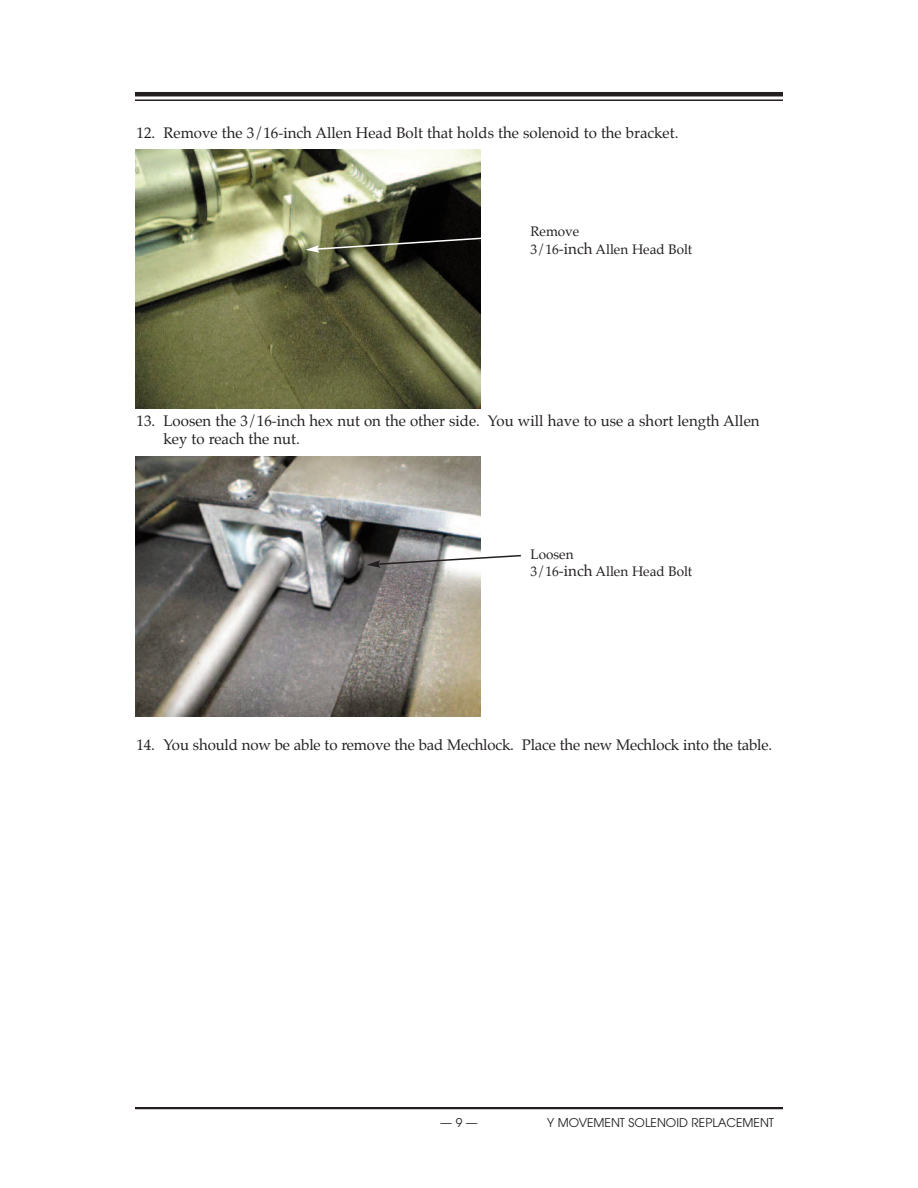
<style>
.page{position:relative;width:918px;height:1188px;background:#fff}
.page>*{position:absolute;margin:0;border:0;box-sizing:border-box;transform-origin:0 0}
.t1{font:15px/18px "Palatino";color:#231f20}
.t2{font:13.5px/17.5px "Palatino";color:#231f20}
.t3{font:12px "Avant Garde";color:#231f20}
.s1{font-size:15px}
</style>
<div class="page">
<hr style="left:135px;top:92px;width:648px;height:4px;background:#231f20">
<hr style="left:135px;top:99px;width:648px;height:2px;background:#231f20">
<hr style="left:135px;top:1107px;width:648px;height:2px;background:#231f20">
<img style="left:135px;top:149px;width:346px;height:259px">
<img style="left:135px;top:457px;width:346px;height:259px">
<svg style="left:305px;top:234px;width:176px;height:19px;background:#444535"></svg>
<svg style="left:367px;top:554px;width:154px;height:14px"></svg>
<p class="t1" style="left:136px;top:125px;width:543px">12. Remove the 3/16-inch Allen Head Bolt that holds the solenoid to the bracket.</p>
<p class="t2" style="left:531px;top:224px;width:163px">Remove<br>3/16<span class="s1">-inch</span> Allen Head Bolt</p>
<p class="t1" style="left:164px;top:413px;width:598px;text-indent:-27px">13. Loosen the 3/16-inch hex nut on the other side. You will have to use a short length Allen key to reach the nut.</p>
<p class="t2" style="left:531px;top:546px;width:163px">Loosen<br>3/16<span class="s1">-inch</span> Allen Head Bolt</p>
<p class="t1" style="left:136px;top:737px;width:637px">14. You should now be able to remove the bad Mechlock. Place the new Mechlock into the table.</p>
<p class="t3" style="left:440px;top:1118px;width:39px">— 9 —</p>
<p class="t3" style="left:547px;top:1118px;width:228px">Y MOVEMENT SOLENOID REPLACEMENT</p>
</div>
